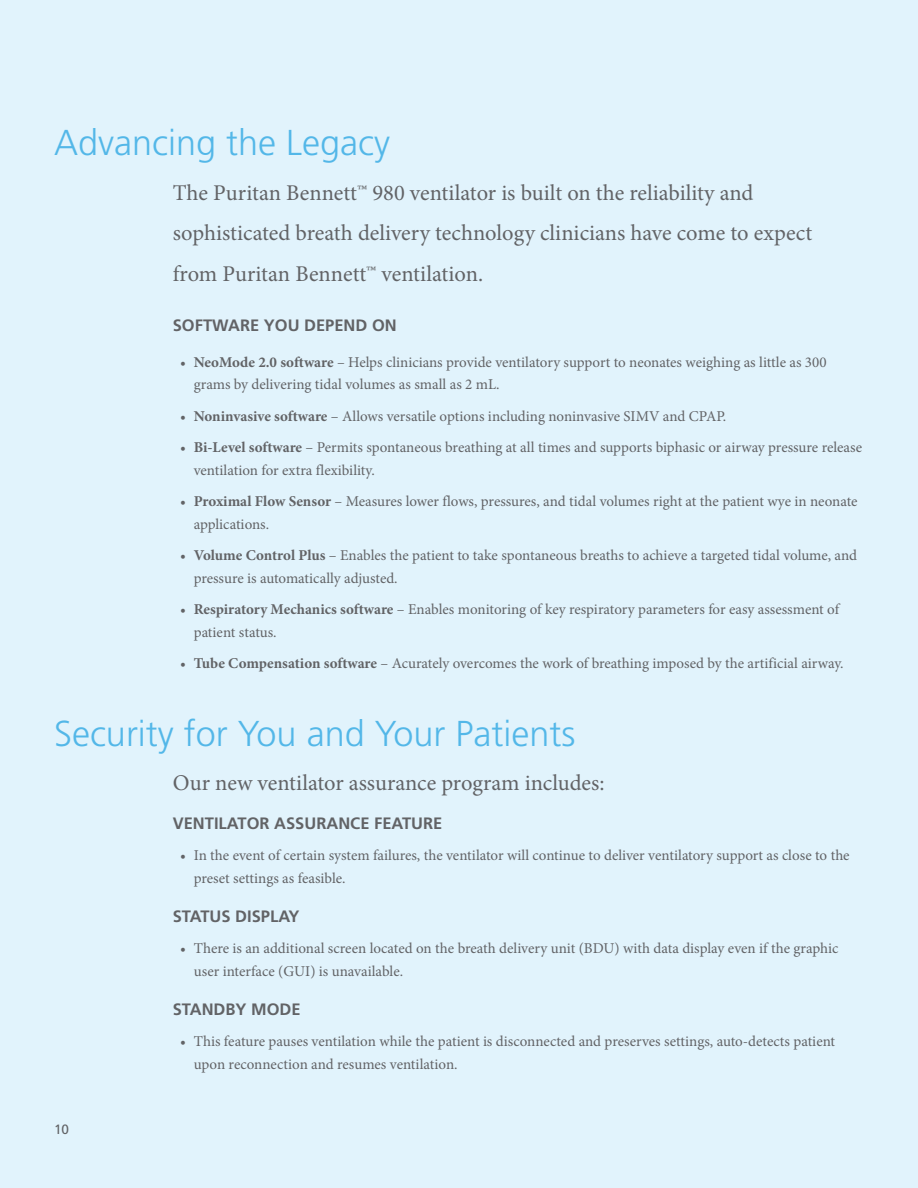
<style>
.page{position:relative;width:918px;height:1188px;background:#e1f3fc}
.page>*{position:absolute;margin:0;border:0;box-sizing:border-box;transform-origin:0 0}
.t1{font:300 36px "Frutiger LT Std";color:#53b7e8}
.t2{font:22.5px/40.5px "Minion Pro";color:#626366}
.t3{font:700 16.5px "Frutiger LT Std";color:#626366}
.t4{font:15px/22.5px "Minion Pro";color:#626366}
.t5{font:13.5px "Frutiger LT Std";color:#626366}
.s1{font-weight:700}
</style>
<div class="page">
<h1 class="t1" style="left:54px;top:127px;width:338px">Advancing the Legacy</h1>
<h2 class="t2" style="left:173px;top:174px;width:641px">The Puritan Bennett™ 980 ventilator is built on the reliability and sophisticated breath delivery technology clinicians have come to expect from Puritan Bennett™ ventilation.</h2>
<p class="t3" style="left:173px;top:319px;width:226px">SOFTWARE YOU DEPEND ON</p>
<p class="t4" style="left:194px;top:352px;width:634px;text-indent:-14px">• <span class="s1">NeoMode 2.0 software</span> – Helps clinicians provide ventilatory support to neonates weighing as little as 300 grams by delivering tidal volumes as small as 2 mL.</p>
<p class="t4" style="left:180px;top:406px;width:547px">• <span class="s1">Noninvasive software</span> – Allows versatile options including noninvasive SIMV and CPAP.</p>
<p class="t4" style="left:194px;top:438px;width:670px;text-indent:-14px">• <span class="s1">Bi-Level software</span> – Permits spontaneous breathing at all times and supports biphasic or airway pressure release ventilation for extra flexibility.</p>
<p class="t4" style="left:194px;top:492px;width:665px;text-indent:-14px">• <span class="s1">Proximal Flow Sensor</span> – Measures lower flows, pressures, and tidal volumes right at the patient wye in neonate applications.</p>
<p class="t4" style="left:194px;top:546px;width:665px;text-indent:-14px">• <span class="s1">Volume Control Plus</span> – Enables the patient to take spontaneous breaths to achieve a targeted tidal volume, and pressure is automatically adjusted.</p>
<p class="t4" style="left:194px;top:600px;width:647px;text-indent:-14px">• <span class="s1">Respiratory Mechanics software</span> – Enables monitoring of key respiratory parameters for easy assessment of patient status.</p>
<p class="t4" style="left:180px;top:654px;width:665px">• <span class="s1">Tube Compensation software</span> – Acurately overcomes the work of breathing imposed by the artificial airway.</p>
<h1 class="t1" style="left:54px;top:719px;width:523px">Security for You and Your Patients</h1>
<p class="t5" style="left:54px;top:1124px;width:17px">10</p>
<h2 class="t2" style="left:173px;top:764px;width:433px">Our new ventilator assurance program includes:</h2>
<p class="t3" style="left:173px;top:816px;width:271px">VENTILATOR ASSURANCE FEATURE</p>
<p class="t4" style="left:194px;top:846px;width:657px;text-indent:-14px">• In the event of certain system failures, the ventilator will continue to deliver ventilatory support as close to the preset settings as feasible.</p>
<p class="t3" style="left:173px;top:909px;width:128px">STATUS DISPLAY</p>
<p class="t4" style="left:194px;top:939px;width:646px;text-indent:-13px">• There is an additional screen located on the breath delivery unit (BDU) with data display even if the graphic user interface (GUI) is unavailable.</p>
<p class="t3" style="left:173px;top:1002px;width:129px">STANDBY MODE</p>
<p class="t4" style="left:194px;top:1032px;width:643px;text-indent:-13px">• This feature pauses ventilation while the patient is disconnected and preserves settings, auto-detects patient upon reconnection and resumes ventilation.</p>
</div>
